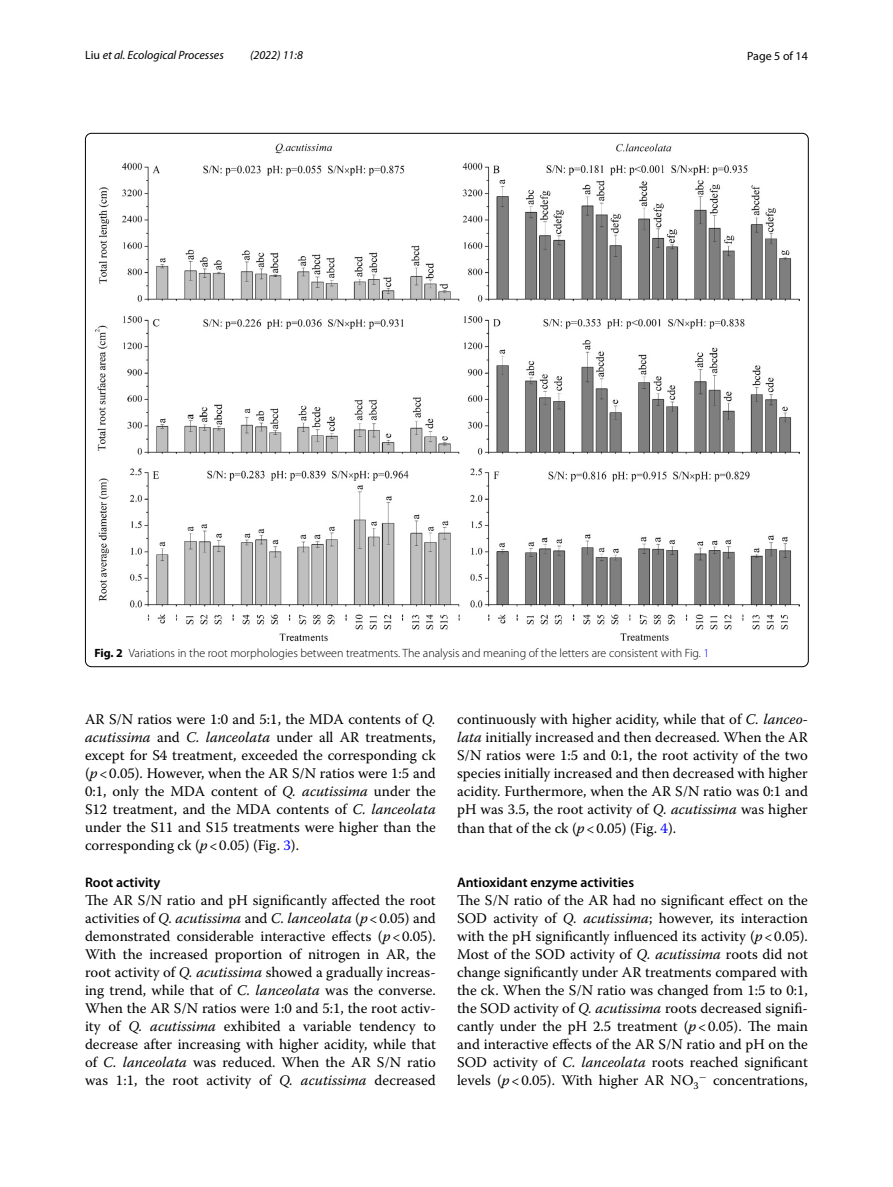
<style>
.page{position:relative;width:893px;height:1187px;background:#fff}
.page>*{position:absolute;margin:0;border:0;box-sizing:border-box;transform-origin:0 0}
.t1{font:14.7px/18px "Warnock Pro";color:#000;text-align:justify}
.t2{font:600 13.8px "Myriad Pro";color:#000}
.t3{font:300 12px "Myriad Pro";color:#000}
.t4{font:italic 12px "Myriad Pro";color:#000}
.t5{font:12px "Myriad Pro";color:#000}
.s1{font-style:normal}
.s2{font-weight:700}
.s3{color:#00f}
.s4{font-style:italic}
</style>
<div class="page">
<img style="left:94px;top:143px;width:706px;height:498px">
<p class="t4" style="left:85px;top:48px;width:140px"><span class="s1">Liu</span> et al. Ecological Processes</p>
<p class="t4" style="left:250px;top:48px;width:54px">(2022) 11:8</p>
<p class="t5" style="left:747px;top:48px;width:62px">Page 5 of 14</p>
<p class="t3" style="left:94px;top:646px;width:617px"><span class="s2">Fig. 2</span> Variations in the root morphologies between treatments. The analysis and meaning of the letters are consistent with Fig. <span class="s3">1</span></p>
<p class="t1" style="left:85px;top:710px;width:352px">AR S/N ratios were 1:0 and 5:1, the MDA contents of <span class="s4">Q. acutissima</span> and <span class="s4">C. lanceolata</span> under all AR treatments, except for S4 treatment, exceeded the corresponding ck (<span class="s4">p</span>&lt;0.05). However, when the AR S/N ratios were 1:5 and 0:1, only the MDA content of <span class="s4">Q. acutissima</span> under the S12 treatment, and the MDA contents of <span class="s4">C. lanceolata </span>under the S11 and S15 treatments were higher than the corresponding ck (<span class="s4">p</span>&lt;0.05) (Fig. <span class="s3">3</span>).</p>
<p class="t2" style="left:85px;top:873px;width:77px">Root activity</p>
<p class="t1" style="left:85px;top:890px;width:352px">The AR S/N ratio and pH significantly affected the root activities of <span class="s4">Q. acutissima</span> and <span class="s4">C. lanceolata</span> (<span class="s4">p</span>&lt;0.05) and demonstrated considerable interactive effects (<span class="s4">p</span>&lt;0.05).<br>With the increased proportion of nitrogen in AR, the root activity of <span class="s4">Q. acutissima</span> showed a gradually increas&shy;ing trend, while that of <span class="s4">C. lanceolata</span> was the converse.<br>When the AR S/N ratios were 1:0 and 5:1, the root activ&shy;ity of <span class="s4">Q. acutissima</span> exhibited a variable tendency to decrease after increasing with higher acidity, while that of <span class="s4">C. lanceolata</span> was reduced. When the AR S/N ratio was 1:1, the root activity of <span class="s4">Q. acutissima</span> decreased</p>
<p class="t1" style="left:457px;top:710px;width:352px">continuously with higher acidity, while that of <span class="s4">C. lanceo&shy;lata</span> initially increased and then decreased. When the AR S/N ratios were 1:5 and 0:1, the root activity of the two species initially increased and then decreased with higher acidity. Furthermore, when the AR S/N ratio was 0:1 and pH was 3.5, the root activity of <span class="s4">Q. acutissima</span> was higher than that of the ck (<span class="s4">p</span>&lt;0.05) (Fig. <span class="s3">4</span>).</p>
<p class="t2" style="left:457px;top:873px;width:178px">Antioxidant enzyme activities</p>
<p class="t1" style="left:457px;top:891px;width:352px">The S/N ratio of the AR had no significant effect on the SOD activity of <span class="s4">Q. acutissima</span>; however, its interaction with the pH significantly influenced its activity (<span class="s4">p</span>&lt;0.05).<br>Most of the SOD activity of <span class="s4">Q. acutissima</span> roots did not change significantly under AR treatments compared with the ck. When the S/N ratio was changed from 1:5 to 0:1, the SOD activity of <span class="s4">Q. acutissima</span> roots decreased signifi&shy;cantly under the pH 2.5 treatment (<span class="s4">p</span>&lt;0.05). The main and interactive effects of the AR S/N ratio and pH on the SOD activity of <span class="s4">C. lanceolata</span> roots reached significant levels (<span class="s4">p</span>&lt;0.05). With higher AR NO<sub>3</sub><sup>−</sup> concentrations,</p>
</div>
